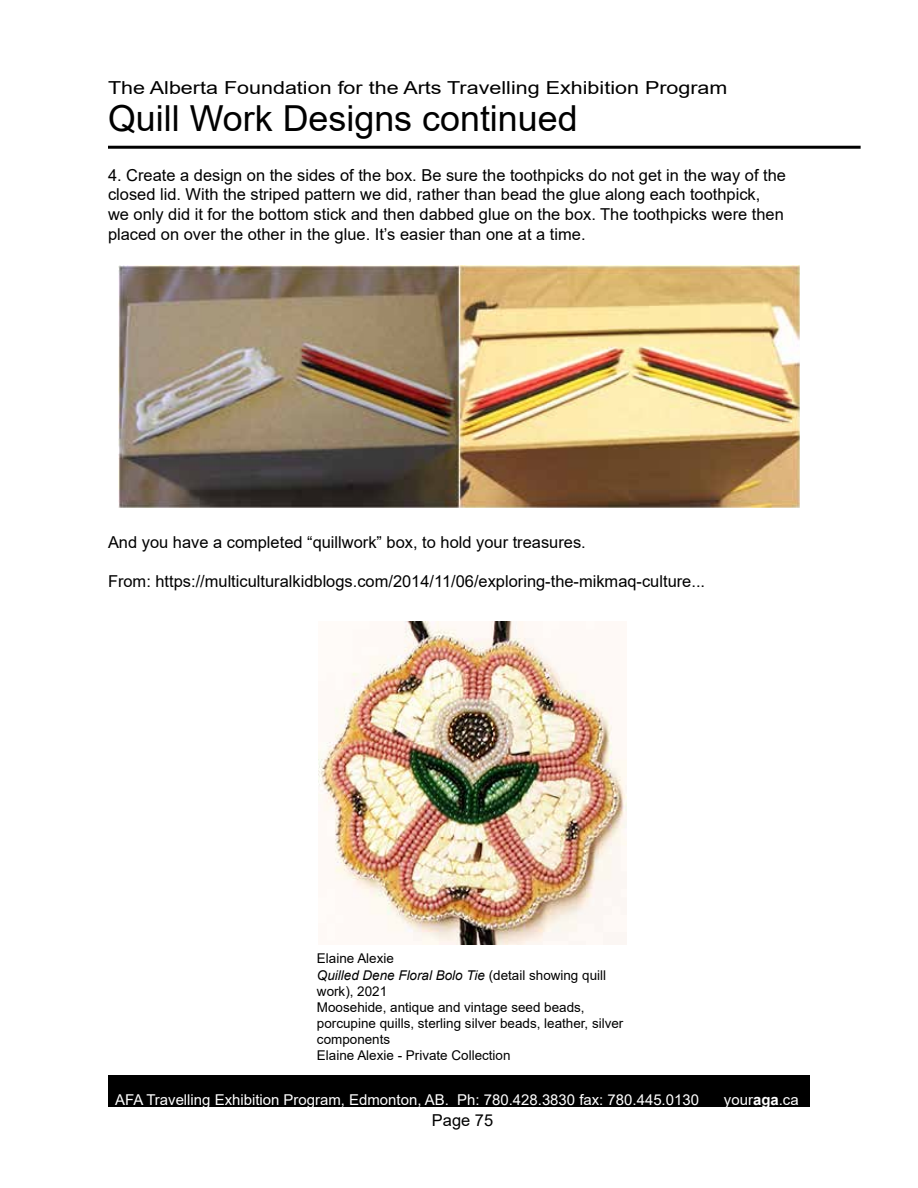
<style>
.page{position:relative;width:918px;height:1188px;background:#fff}
.page>*{position:absolute;margin:0;border:0;box-sizing:border-box;transform-origin:0 0}
.t1{font:35.85px "Arial";color:#000}
.t2{font:18px "Arial";color:#000;scale:1.2 1}
.t3{font:16.5px/19.8px "Arial";color:#000}
.t4{font:15px "Arial";color:#fff}
.t5{font:13.5px/16.2px "Arial";color:#000}
.s1{font-style:italic}
.s2{font-weight:700}
</style>
<div class="page">
<div style="left:108px;top:1076px;width:702px;height:31px;background:#000"></div>
<hr style="left:108px;top:146px;width:753px;height:3px;background:#000">
<img style="left:119px;top:265px;width:680px;height:243px">
<img style="left:318px;top:621px;width:309px;height:324px">
<p class="t2" style="left:108px;top:75px;width:518px">The Alberta Foundation for the Arts Travelling Exhibition Program</p>
<h1 class="t1" style="left:108px;top:94px;width:471px">Quill Work Designs continued</h1>
<p class="t3" style="left:108px;top:165px;width:680px">4. Create a design on the sides of the box. Be sure the toothpicks do not get in the way of the closed lid. With the striped pattern we did, rather than bead the glue along each toothpick,<br>we only did it for the bottom stick and then dabbed glue on the box. The toothpicks were then placed on over the other in the glue. It’s easier than one at a time.</p>
<p class="t3" style="left:108px;top:532px;width:479px">And you have a completed “quillwork” box, to hold your treasures.</p>
<p class="t3" style="left:108px;top:571px;width:599px">From: https://multiculturalkidblogs.com/2014/11/06/exploring-the-mikmaq-culture...</p>
<p class="t5" style="left:317px;top:951px;width:308px">Elaine Alexie<br><span class="s1">Quilled Dene Floral Bolo Tie</span> (detail showing quill work), 2021<br>Moosehide, antique and vintage seed beads, porcupine quills, sterling silver beads, leather, silver components<br>Elaine Alexie - Private Collection</p>
<p class="t4" style="left:115px;top:1089px;width:585px">AFA Travelling Exhibition Program, Edmonton, AB. Ph: 780.428.3830 fax: 780.445.0130</p>
<p class="t4" style="left:724px;top:1089px;width:76px">your<span class="s2">aga</span>.ca</p>
<p class="t3" style="left:432px;top:1110px;width:63px">Page 75</p>
</div>
